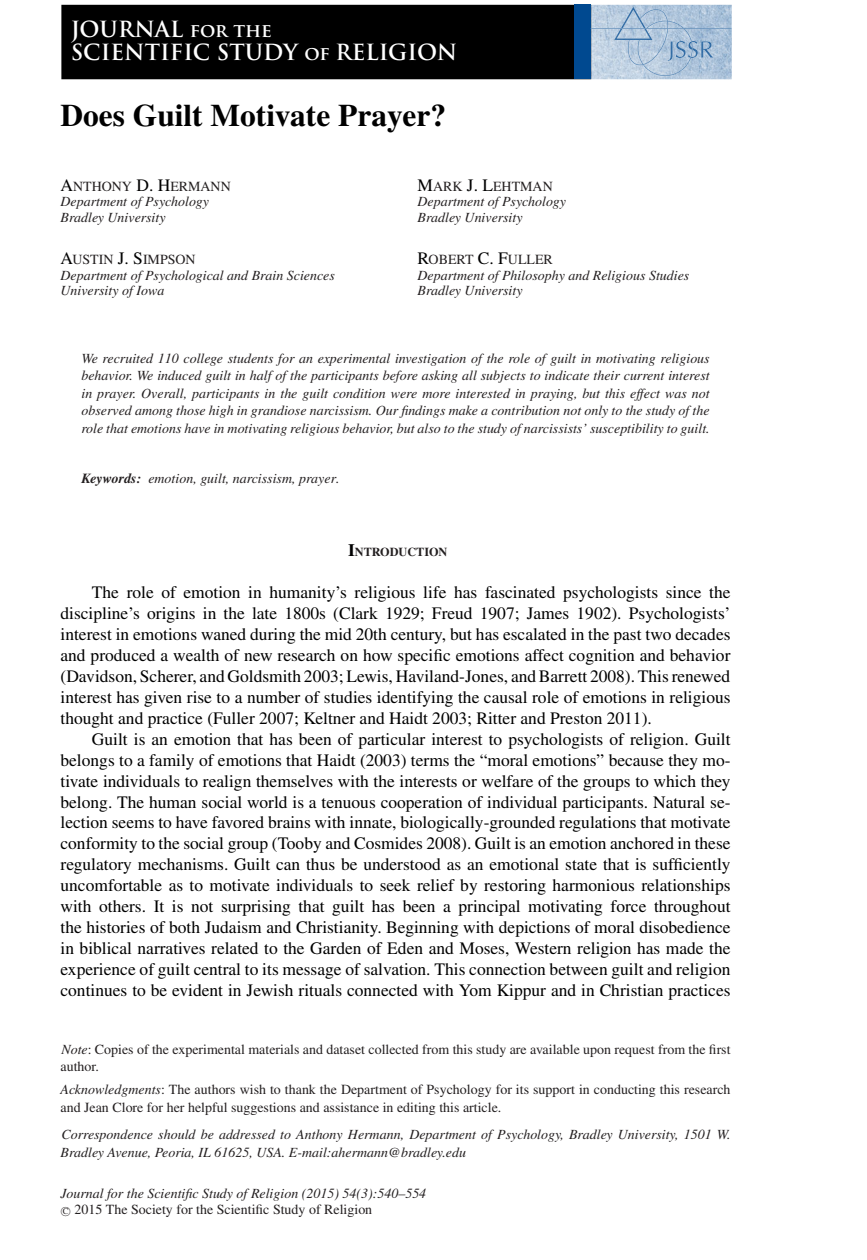
<style>
.page{position:relative;width:867px;height:1260px;background:#fff}
.page>*{position:absolute;margin:0;border:0;box-sizing:border-box;transform-origin:0 0}
.t1{font:700 31.32px "Times";color:#000}
.t2{font:700 21.7px/23.8px "Trajan Pro";color:#fff}
.t3{font:17.5px/21px "Times";color:#000;text-align:justify}
.t4{font:italic 14px/15.8px "Times";color:#231f20}
.t5{font:14px/17.5px "Times";color:#231f20}
.t6{font:700 12.25px "Times";color:#231f20}
.s1{font-size:18.55px}
.s2{font-style:normal;font-size:17.5px;color:#000}
.s3{font-style:normal}
.s4{font-weight:700}
.s5{font-size:17.5px;color:#000}
.s6{font-style:italic}
.s7{font-family:"MTSY";font-style:normal;font-size:10.5px}
.s8{font-style:normal;font-size:8.75px}
</style>
<div class="page">
<img style="left:61px;top:5px;width:670px;height:74px">
<div style="left:573px;top:5px;width:17px;height:74px;background:#004990"></div>
<img style="left:692px;top:41px;width:5px;height:17px">
<img style="left:701px;top:41px;width:12px;height:17px">
<img style="left:637px;top:21px;width:55px;height:55px">
<img style="left:627px;top:9px;width:41px;height:56px">
<img style="left:614px;top:7px;width:38px;height:33px">
<img style="left:590px;top:28px;width:141px;height:1px">
<p class="t2" style="left:71px;top:17px;width:388px">JOURNAL <span class="s1">for the<br></span>SCIENTIFIC STUDY <span class="s1">of</span> RELIGION</p>
<h1 class="t1" style="left:60px;top:104px;width:387px">Does Guilt Motivate Prayer?</h1>
<p class="t4" style="left:60px;top:179px;width:172px"><span class="s2">A</span><span class="s3">NTHONY</span> <span class="s2">D. H</span><span class="s3">ERMANN<br></span>Department of Psychology<br>Bradley University</p>
<p class="t4" style="left:60px;top:253px;width:276px"><span class="s2">A</span><span class="s3">USTIN</span> <span class="s2">J. S</span><span class="s3">IMPSON<br></span>Department of Psychological and Brain Sciences<br>University of Iowa</p>
<p class="t4" style="left:417px;top:179px;width:150px"><span class="s2">M</span><span class="s3">ARK</span> <span class="s2">J. L</span><span class="s3">EHTMAN<br></span>Department of Psychology<br>Bradley University</p>
<p class="t4" style="left:417px;top:253px;width:273px"><span class="s2">R</span><span class="s3">OBERT</span> <span class="s2">C. F</span><span class="s3">ULLER<br></span>Department of Philosophy and Religious Studies<br>Bradley University</p>
<p class="t4" style="left:81px;top:351px;width:629px;line-height:17.5px;text-align:justify">We recruited 110 college students for an experimental investigation of the role of guilt in motivating religious behavior. We induced guilt in half of the participants before asking all subjects to indicate their current interest in prayer. Overall, participants in the guilt condition were more interested in praying, but this effect was not observed among those high in grandiose narcissism. Our findings make a contribution not only to the study of the role that emotions have in motivating religious behavior, but also to the study of narcissists’ susceptibility to guilt.</p>
<p class="t4" style="left:81px;top:472px;width:259px"><span class="s4">Keywords:</span> emotion, guilt, narcissism, prayer.</p>
<p class="t6" style="left:348px;top:548px;width:101px"><span class="s5">I</span>NTRODUCTION</p>
<p class="t3" style="left:60px;top:584px;width:671px;text-indent:31px">The role of emotion in humanity’s religious life has fascinated psychologists since the discipline’s origins in the late 1800s (Clark 1929; Freud 1907; James 1902). Psychologists’ interest in emotions waned during the mid 20th century, but has escalated in the past two decades and produced a wealth of new research on how specific emotions affect cognition and behavior (Davidson, Scherer, and Goldsmith 2003; Lewis, Haviland-Jones, and Barrett 2008). This renewed interest has given rise to a number of studies identifying the causal role of emotions in religious thought and practice (Fuller 2007; Keltner and Haidt 2003; Ritter and Preston 2011).</p>
<p class="t3" style="left:60px;top:730px;width:671px;text-indent:31px">Guilt is an emotion that has been of particular interest to psychologists of religion. Guilt belongs to a family of emotions that Haidt (2003) terms the “moral emotions” because they mo&shy;tivate individuals to realign themselves with the interests or welfare of the groups to which they belong. The human social world is a tenuous cooperation of individual participants. Natural se&shy;lection seems to have favored brains with innate, biologically-grounded regulations that motivate conformity to the social group (Tooby and Cosmides 2008). Guilt is an emotion anchored in these regulatory mechanisms. Guilt can thus be understood as an emotional state that is sufficiently uncomfortable as to motivate individuals to seek relief by restoring harmonious relationships with others. It is not surprising that guilt has been a principal motivating force throughout the histories of both Judaism and Christianity. Beginning with depictions of moral disobedience in biblical narratives related to the Garden of Eden and Moses, Western religion has made the experience of guilt central to its message of salvation. This connection between guilt and religion continues to be evident in Jewish rituals connected with Yom Kippur and in Christian practices</p>
<p class="t5" style="left:60px;top:1042px;width:671px"><span class="s6">Note</span>: Copies of the experimental materials and dataset collected from this study are available upon request from the first author.</p>
<p class="t5" style="left:60px;top:1082px;width:671px"><span class="s6">Acknowledgments</span>: The authors wish to thank the Department of Psychology for its support in conducting this research and Jean Clore for her helpful suggestions and assistance in editing this article.</p>
<p class="t4" style="left:60px;top:1127px;width:671px;line-height:17.5px">Correspondence should be addressed to Anthony Hermann, Department of Psychology, Bradley University, 1501 W.<br>Bradley Avenue, Peoria, IL 61625, USA. E-mail:ahermann@bradley.edu</p>
<p class="t4" style="left:60px;top:1187px;width:367px">Journal for the Scientific Study of Religion (2015) 54(3):540–554 <span class="s7">-</span><span class="s8">C</span> <span class="s3">2015 The Society for the Scientific Study of Religion</span></p>
</div>
